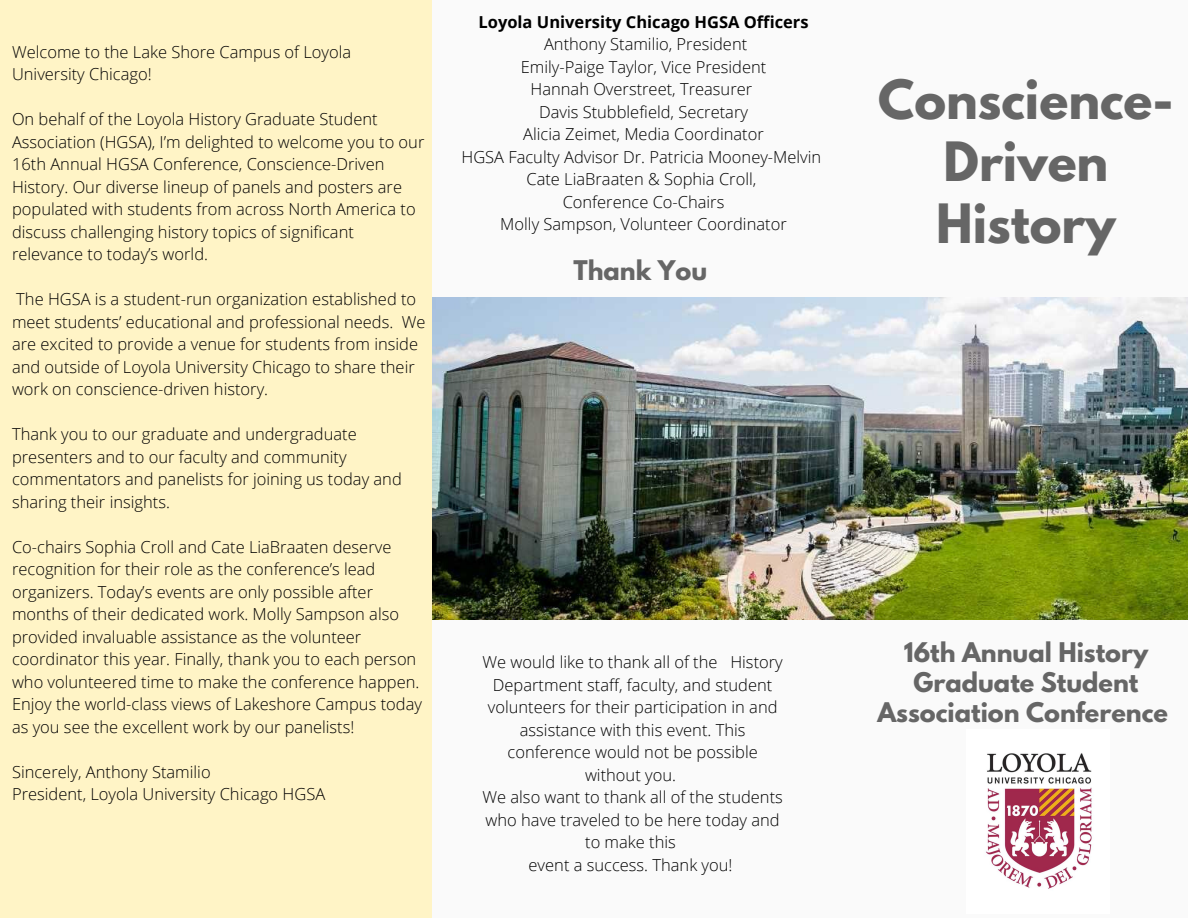
<style>
.page{position:relative;width:1188px;height:918px;background:#fafafa}
.page>*{position:absolute;margin:0;border:0;box-sizing:border-box;transform-origin:0 0}
.t1{font:700 48px/61.8px "League Spartan";color:#666;text-align:center}
.t2{font:700 24px/30.3px "League Spartan";color:#666;text-align:center}
.t3{font:300 16.5px/22.5px "Open Sans";color:#000}
.t4{font:700 16.5px "Open Sans";color:#000}
</style>
<div class="page">
<img style="left:432px;top:298px;width:756px;height:322px">
<div style="left:0;top:0;width:432px;height:918px;background:#fff4c6"></div>
<img style="left:986px;top:753px;width:106px;height:136px">
<p class="t3" style="left:12px;top:40px;width:341px">Welcome to the Lake Shore Campus of Loyola<br>University Chicago!</p>
<p class="t3" style="left:12px;top:108px;width:414px">On behalf of the Loyola History Graduate Student Association (HGSA), I’m delighted to welcome you to our 16th Annual HGSA Conference, Conscience-Driven History. Our diverse lineup of panels and posters are populated with students from across North America to discuss challenging history topics of significant relevance to today’s world.</p>
<p class="t3" style="left:12px;top:288px;width:415px">The HGSA is a student-run organization established to meet students’ educational and professional needs. We are excited to provide a venue for students from inside and outside of Loyola University Chicago to share their work on conscience-driven history.</p>
<p class="t3" style="left:12px;top:423px;width:391px">Thank you to our graduate and undergraduate presenters and to our faculty and community commentators and panelists for joining us today and sharing their insights.</p>
<p class="t3" style="left:12px;top:535px;width:411px">Co-chairs Sophia Croll and Cate LiaBraaten deserve recognition for their role as the conference’s lead organizers. Today’s events are only possible after months of their dedicated work. Molly Sampson also provided invaluable assistance as the volunteer coordinator this year. Finally, thank you to each person who volunteered time to make the conference happen.<br>Enjoy the world-class views of Lakeshore Campus today as you see the excellent work by our panelists!</p>
<p class="t3" style="left:12px;top:760px;width:315px">Sincerely, Anthony Stamilio<br>President, Loyola University Chicago HGSA</p>
<p class="t4" style="left:478px;top:10px;width:332px">Loyola University Chicago HGSA Officers</p>
<p class="t3" style="left:462px;top:33px;width:361px;text-align:center">Anthony Stamilio, President<br>Emily-Paige Taylor, Vice President<br>Hannah Overstreet, Treasurer<br>Davis Stubblefield, Secretary<br>Alicia Zeimet, Media Coordinator<br>HGSA Faculty Advisor Dr. Patricia Mooney-Melvin Cate LiaBraaten &amp; Sophia Croll,<br>Conference Co-Chairs<br>Molly Sampson, Volunteer Coordinator</p>
<h2 class="t2" style="left:573px;top:258px;width:135px">Thank You</h2>
<p class="t3" style="left:482px;top:651px;width:302px;text-align:center">We would like to thank all of the History<br>Department staff, faculty, and student volunteers for their participation in and assistance with this event. This conference would not be possible without you.<br>We also want to thank all of the students who have traveled to be here today and to make this<br>event a success. Thank you!</p>
<h1 class="t1" style="left:878px;top:75px;width:297px">Conscience-<br>Driven<br>History</h1>
<h2 class="t2" style="left:878px;top:640px;width:292px">16th Annual History<br>Graduate Student<br>Association Conference</h2>
</div>
